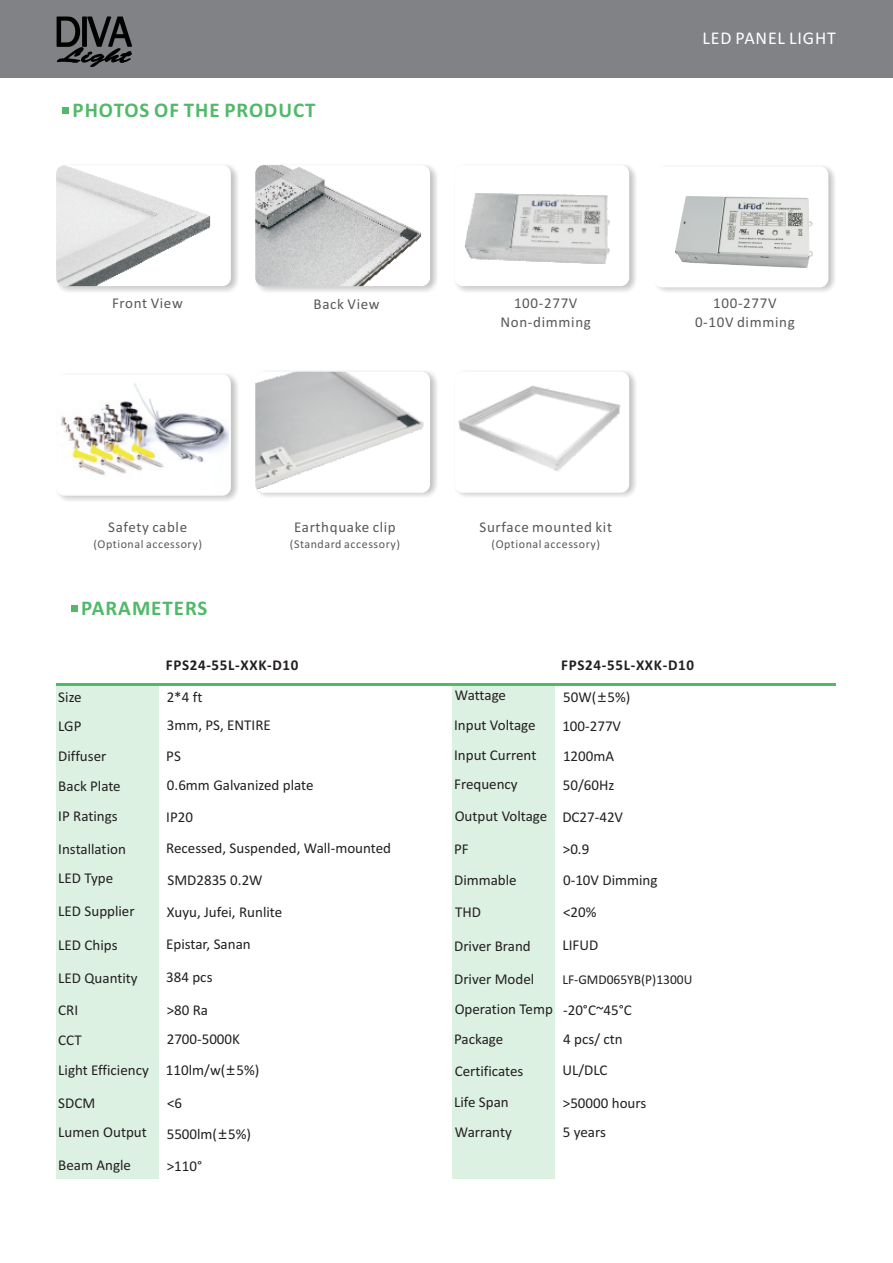
<style>
.page{position:relative;width:893px;height:1263px;background:#fff}
.page>*{position:absolute;margin:0;border:0;box-sizing:border-box;transform-origin:0 0}
.t1{font:700 21px "Calibri";letter-spacing:.045em;color:#51b96a}
.t2{font:18px "Calibri";letter-spacing:.045em;color:#fff}
.t3{font:15px/29.8px "Calibri";color:#231f20}
.t4{font:15px/18.3px "Calibri";letter-spacing:.045em;color:#57585a;text-align:center}
.t5{font:700 15px "Calibri";letter-spacing:.045em;color:#231f20}
.t6{font:13.5px "Calibri";color:#231f20}
.t7{font:12px "Calibri";letter-spacing:.045em;color:#57585a}
.s1{font-family:"Microsoft Ya Hei"}
</style>
<div class="page">
<div style="left:0;top:0;width:893px;height:77px;background:#808285"></div>
<svg style="left:63px;top:107px;width:6px;height:6px"></svg>
<div style="left:71px;top:605px;width:7px;height:7px;background:#51b96a"></div>
<hr style="left:56px;top:684px;width:780px;height:2px;background:#51b96a">
<div style="left:56px;top:686px;width:103px;height:493px;background:#dcf1e1"></div>
<div style="left:452px;top:686px;width:103px;height:493px;background:#dcf1e1"></div>
<div style="left:255px;top:370px;width:183px;height:129px;background:#231f20;opacity:.25"></div>
<img style="left:255px;top:372px;width:175px;height:121px;border-radius:9px">
<div style="left:56px;top:164px;width:183px;height:129px;background:#231f20;opacity:.25"></div>
<img style="left:56px;top:165px;width:175px;height:121px;border-radius:9px">
<div style="left:255px;top:164px;width:183px;height:129px;background:#231f20;opacity:.25"></div>
<img style="left:255px;top:165px;width:175px;height:121px;border-radius:9px">
<div style="left:454px;top:164px;width:183px;height:129px;background:#231f20;opacity:.25"></div>
<div style="left:454px;top:165px;width:175px;height:121px;background:#fff;border-radius:9px"></div>
<div style="left:653px;top:165px;width:183px;height:129px;background:#231f20;opacity:.25"></div>
<div style="left:654px;top:166px;width:174px;height:121px;background:#fff;border-radius:9px"></div>
<div style="left:56px;top:373px;width:183px;height:129px;background:#231f20;opacity:.25"></div>
<div style="left:56px;top:375px;width:175px;height:121px;background:#fff;border-radius:9px"></div>
<div style="left:454px;top:370px;width:183px;height:129px;background:#231f20;opacity:.25"></div>
<div style="left:454px;top:372px;width:175px;height:121px;background:#fff;border-radius:9px"></div>
<img style="left:465px;top:193px;width:144px;height:70px">
<img style="left:675px;top:196px;width:137px;height:72px">
<img style="left:56px;top:375px;width:172px;height:100px">
<img style="left:458px;top:385px;width:163px;height:87px">
<img style="left:33px;top:16px;width:122px;height:62px">
<h1 class="t1" style="left:73px;top:101px;width:244px">PHOTOS OF THE PRODUCT</h1>
<p class="t4" style="left:112px;top:295px;width:72px">Front View</p>
<p class="t4" style="left:314px;top:296px;width:68px">Back View</p>
<p class="t4" style="left:108px;top:519px;width:81px">Safety cable</p>
<p class="t7" style="left:93px;top:538px;width:110px">(Optional accessory)</p>
<h1 class="t1" style="left:81px;top:599px;width:128px">PARAMETERS</h1>
<p class="t4" style="left:294px;top:519px;width:103px">Earthquake clip</p>
<p class="t7" style="left:290px;top:538px;width:112px">(Standard accessory)</p>
<p class="t4" style="left:500px;top:295px;width:92px">100-277V<br>Non-dimming</p>
<p class="t4" style="left:479px;top:519px;width:134px">Surface mounted kit</p>
<p class="t7" style="left:491px;top:538px;width:110px">(Optional accessory)</p>
<p class="t2" style="left:702px;top:30px;width:135px">LED PAN L LIGHT</p>
<p class="t2" style="left:768px;top:30px;width:10px">E</p>
<p class="t4" style="left:695px;top:295px;width:101px">100-277V<br>0-10V dimming</p>
<p class="t3" style="left:58px;top:683px;width:64px">Size<br>LGP<br>Diffuser<br>Back Plate<br>IP Ratings</p>
<p class="t3" style="left:58px;top:836px;width:69px;line-height:29.2px">Installation<br>LED Type</p>
<p class="t3" style="left:58px;top:898px;width:78px">LED Supplier</p>
<p class="t3" style="left:58px;top:929px;width:81px;line-height:32.8px">LED Chips<br>LED Quantity<br>CRI</p>
<p class="t3" style="left:58px;top:1026px;width:92px">CCT<br>Light Efficiency</p>
<p class="t3" style="left:58px;top:1089px;width:90px">SDCM<br>Lumen Output</p>
<p class="t3" style="left:58px;top:1151px;width:74px">Beam Angle</p>
<p class="t5" style="left:166px;top:658px;width:134px">FPS24-55L-XXK-D10</p>
<p class="t5" style="left:561px;top:658px;width:134px">FPS24-55L-XXK-D10</p>
<p class="t3" style="left:167px;top:684px;width:106px;line-height:28.2px">2*4 ft<br>3mm, PS, ENTIRE</p>
<p class="t3" style="left:166px;top:742px;width:16px">PS</p>
<p class="t3" style="left:167px;top:771px;width:148px">0.6mm Galvanized plate</p>
<p class="t3" style="left:166px;top:803px;width:226px;line-height:30.6px">IP20<br>Recessed, Suspended, Wall-mounted</p>
<p class="t3" style="left:168px;top:866px;width:97px">SMD2835 0.2W</p>
<p class="t3" style="left:166px;top:898px;width:117px;line-height:31.8px">Xuyu, Jufei, Runlite<br>Epistar, Sanan</p>
<p class="t3" style="left:166px;top:962px;width:48px;line-height:32.8px">384 pcs &gt;80 Ra</p>
<p class="t3" style="left:166px;top:1024px;width:95px;line-height:31.7px">2700-5000K<br>110lm/w(<span class="s1">±</span>5%) &lt;6<br>5500lm(<span class="s1">±</span>5%)</p>
<p class="t3" style="left:167px;top:1152px;width:37px">&gt;110°</p>
<p class="t3" style="left:454px;top:682px;width:84px">Wattage<br>Input Voltage<br>Input Current<br>Frequency</p>
<p class="t3" style="left:454px;top:801px;width:95px;line-height:32.5px">Output Voltage<br>PF</p>
<p class="t3" style="left:454px;top:865px;width:64px;line-height:32.5px">Dimmable<br>THD</p>
<p class="t3" style="left:454px;top:932px;width:78px">Driver Brand</p>
<p class="t3" style="left:454px;top:965px;width:100px">Driver Model<br>Operation Temp<br>Package</p>
<p class="t3" style="left:454px;top:1057px;width:71px;line-height:30.5px">Certificates<br>Life Span<br>Warranty</p>
<p class="t3" style="left:562px;top:683px;width:70px">50W(<span class="s1">±</span>5%)<br>100-277V<br>1200mA<br>50/60Hz</p>
<p class="t3" style="left:562px;top:802px;width:62px;line-height:31.7px">DC27-42V &gt;0.9</p>
<p class="t3" style="left:563px;top:867px;width:96px">0-10V Dimming</p>
<p class="t3" style="left:563px;top:899px;width:35px">&lt;20%</p>
<p class="t3" style="left:562px;top:932px;width:37px">LIFUD</p>
<p class="t6" style="left:562px;top:973px;width:132px">LF-GMD065YB(P)1300U</p>
<p class="t3" style="left:563px;top:997px;width:70px;line-height:28.7px">-20°C~45°C<br>4 pcs/ ctn</p>
<p class="t3" style="left:562px;top:1055px;width:85px;line-height:32.4px">UL/DLC &gt;50000 hours</p>
<p class="t3" style="left:563px;top:1118px;width:45px">5 years</p>
</div>
